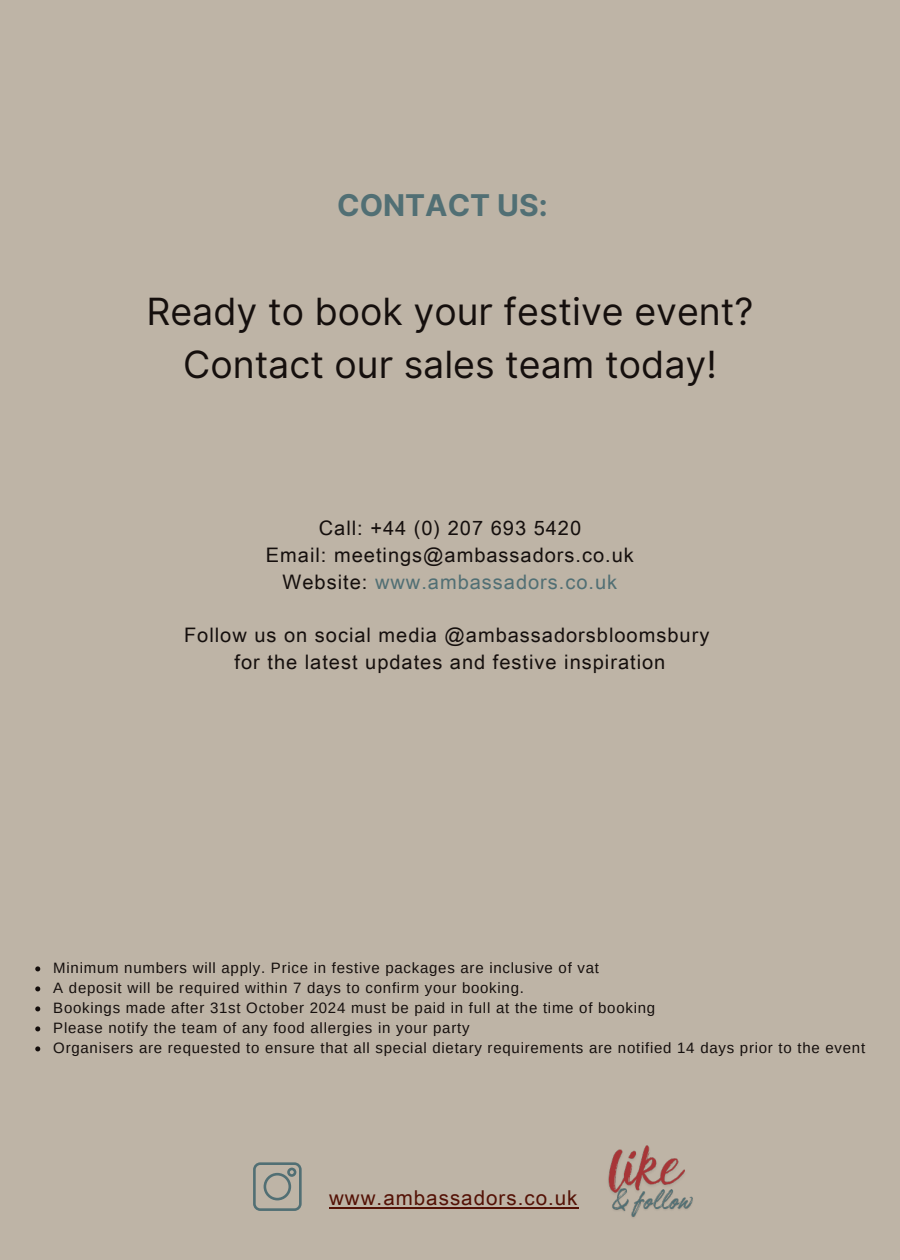
<style>
.page{position:relative;width:900px;height:1260px;background:#beb4a6}
.page>*{position:absolute;margin:0;border:0;box-sizing:border-box;transform-origin:0 0}
.t1{font:37.5px/52.5px "Inter";color:#150f0d;text-align:center}
.t2{font:700 30px "Inter";color:#516f74}
.t3{font:20.5px "Arial Unicode MS";letter-spacing:.05em;color:#541206}
.t4{font:20px/26.8px "Arial Unicode MS";letter-spacing:.05em;color:#150f0d;text-align:center}
.t5{font:15px "Arimo";letter-spacing:.05em;color:#150f0d}
.s1{color:#516f74}
</style>
<div class="page">
<hr style="left:329px;top:1207px;width:250px;height:2px;background:#541206">
<svg style="left:253px;top:1162px;width:49px;height:49px"></svg>
<img style="left:608px;top:1145px;width:77px;height:38px">
<img style="left:608px;top:1183px;width:85px;height:35px">
<svg style="left:35px;top:966px;width:5px;height:5px"></svg>
<svg style="left:35px;top:986px;width:5px;height:5px"></svg>
<svg style="left:35px;top:1006px;width:5px;height:5px"></svg>
<svg style="left:35px;top:1026px;width:5px;height:5px"></svg>
<svg style="left:35px;top:1046px;width:5px;height:5px"></svg>
<h5 class="t2" style="left:337px;top:187px;width:212px">CONTACT US:</h5>
<h5 class="t1" style="left:146px;top:285px;width:609px">Ready to book your festive event?<br>Contact our sales team today!</h5>
<h3 class="t4" style="left:266px;top:514px;width:369px">Call: +44 (0) 207 693 5420<br>Email: meetings@ambassadors.co.uk<br>Website: <span class="s1">www.ambassadors.co.uk</span></h3>
<h2 class="t4" style="left:184px;top:621px;width:527px">Follow us on social media @ambassadorsbloomsbury for the latest updates and festive inspiration</h2>
<p class="t5" style="left:53px;top:959px;width:547px">Minimum numbers will apply. Price in festive packages are inclusive of vat</p>
<p class="t5" style="left:53px;top:979px;width:472px">A deposit will be required within 7 days to confirm your booking.</p>
<p class="t5" style="left:53px;top:999px;width:603px">Bookings made after 31st October 2024 must be paid in full at the time of booking</p>
<p class="t5" style="left:53px;top:1019px;width:418px">Please notify the team of any food allergies in your party</p>
<p class="t5" style="left:53px;top:1039px;width:813px">Organisers are requested to ensure that all special dietary requirements are notified 14 days prior to the event</p>
<p class="t3" style="left:329px;top:1183px;width:250px">www.ambassadors.co.uk</p>
</div>
